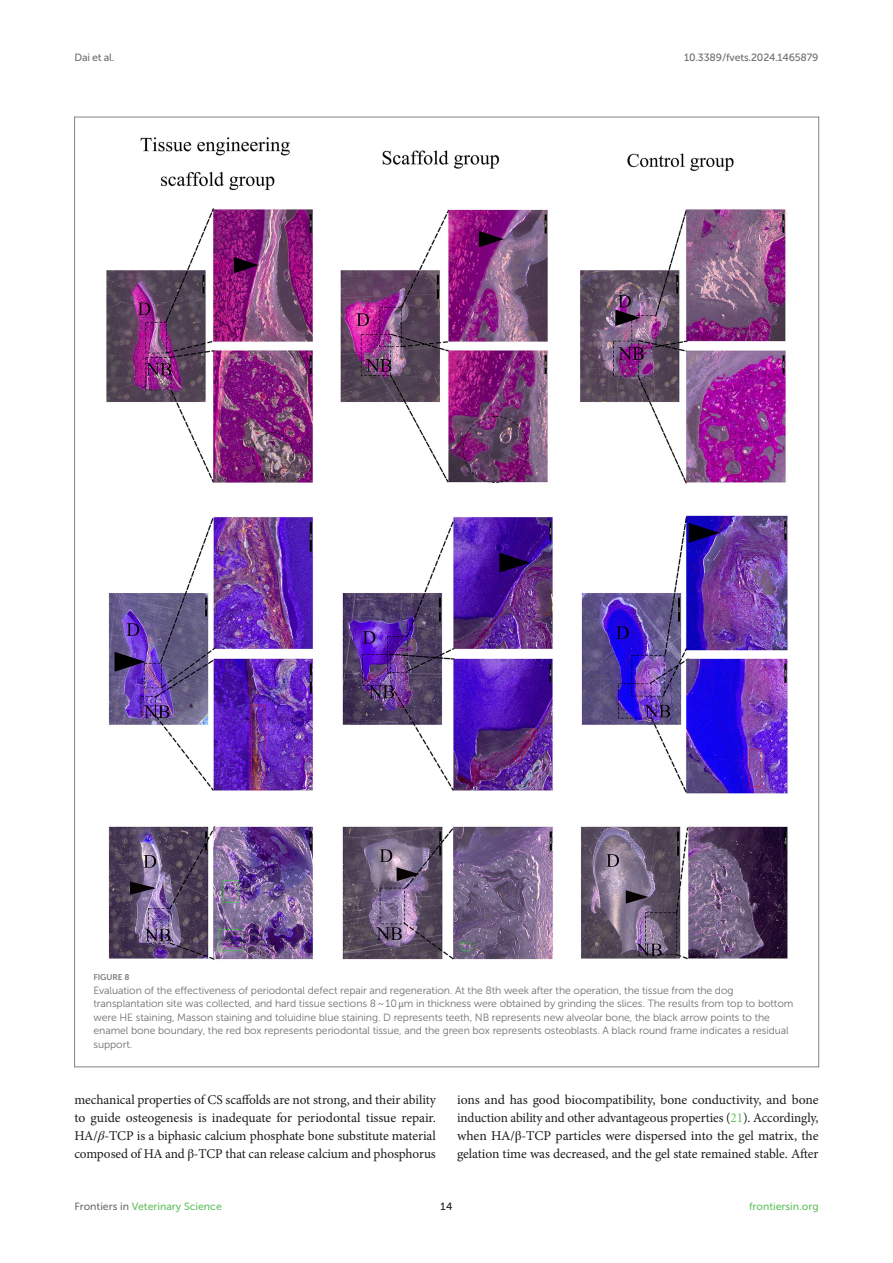
<style>
.page{position:relative;width:893px;height:1263px;background:#fff}
.page>*{position:absolute;margin:0;border:0;box-sizing:border-box;transform-origin:0 0}
.TEXT{font:13.5px/18px "Minion Pro";letter-spacing:-.01em;color:#1b1c1b;text-align:justify}
.FIG_LEG{font:10.5px/13.5px "Museo Sans 300";letter-spacing:-.01em;color:#706f70}
.t1{font:10.5px "Museo Sans 500";color:#65c161}
.t2{font:10.5px "Museo Sans 500";letter-spacing:-.015em;color:#706f70}
.t3{font:10.5px "Museo Sans 500";color:#1b1c1b}
.FIG_HD{font:8.25px "Museo Sans 700";letter-spacing:-.01em;color:#7e7f7f}
.s1{font-family:"STIX General"}
.s2{font-family:"STIX General";font-style:italic}
.s3{color:#65c161}
.s4{color:#706f70}
</style>
<div class="page">
<img style="left:106px;top:137px;width:682px;height:825px">
<p class="t2" style="left:74px;top:51px;width:42px">Dai et al.</p>
<p class="t2" style="left:684px;top:51px;width:136px">10.3389/fvets.2024.1465879</p>
<p class="FIG_HD" style="left:94px;top:973px;width:37px">FIGURE 8</p>
<p class="FIG_LEG" style="left:94px;top:984px;width:701px">Evaluation of the effectiveness of periodontal defect repair and regeneration. At the 8th week after the operation, the tissue from the dog transplantation site was collected, and hard tissue sections 8 ~ 10 <span class="s1">μ</span>m in thickness were obtained by grinding the slices. The results from top to bottom were HE staining, Masson staining and toluidine blue staining. D represents teeth, NB represents new alveolar bone, the black arrow points to the enamel bone boundary, the red box represents periodontal tissue, and the green box represents osteoblasts. A black round frame indicates a residual support.</p>
<p class="TEXT" style="left:74px;top:1091px;width:363px">mechanical properties of CS scaffolds are not strong, and their ability to guide osteogenesis is inadequate for periodontal tissue repair.<br>HA/<span class="s2">β</span>-TCP is a biphasic calcium phosphate bone substitute material composed of HA and <span class="s1">β</span>-TCP that can release calcium and phosphorus</p>
<p class="TEXT" style="left:457px;top:1091px;width:363px">ions and has good biocompatibility, bone conductivity, and bone induction ability and other advantageous properties (<span class="s3">21</span>). Accordingly, when HA/<span class="s1">β</span>-TCP particles were dispersed into the gel matrix, the gelation time was decreased, and the gel state remained stable. After</p>
<p class="t1" style="left:74px;top:1200px;width:149px"><span class="s4">Frontiers in</span> Veterinary Science</p>
<p class="t3" style="left:441px;top:1200px;width:13px">14</p>
<p class="t1" style="left:749px;top:1200px;width:71px">frontiersin.org</p>
</div>
